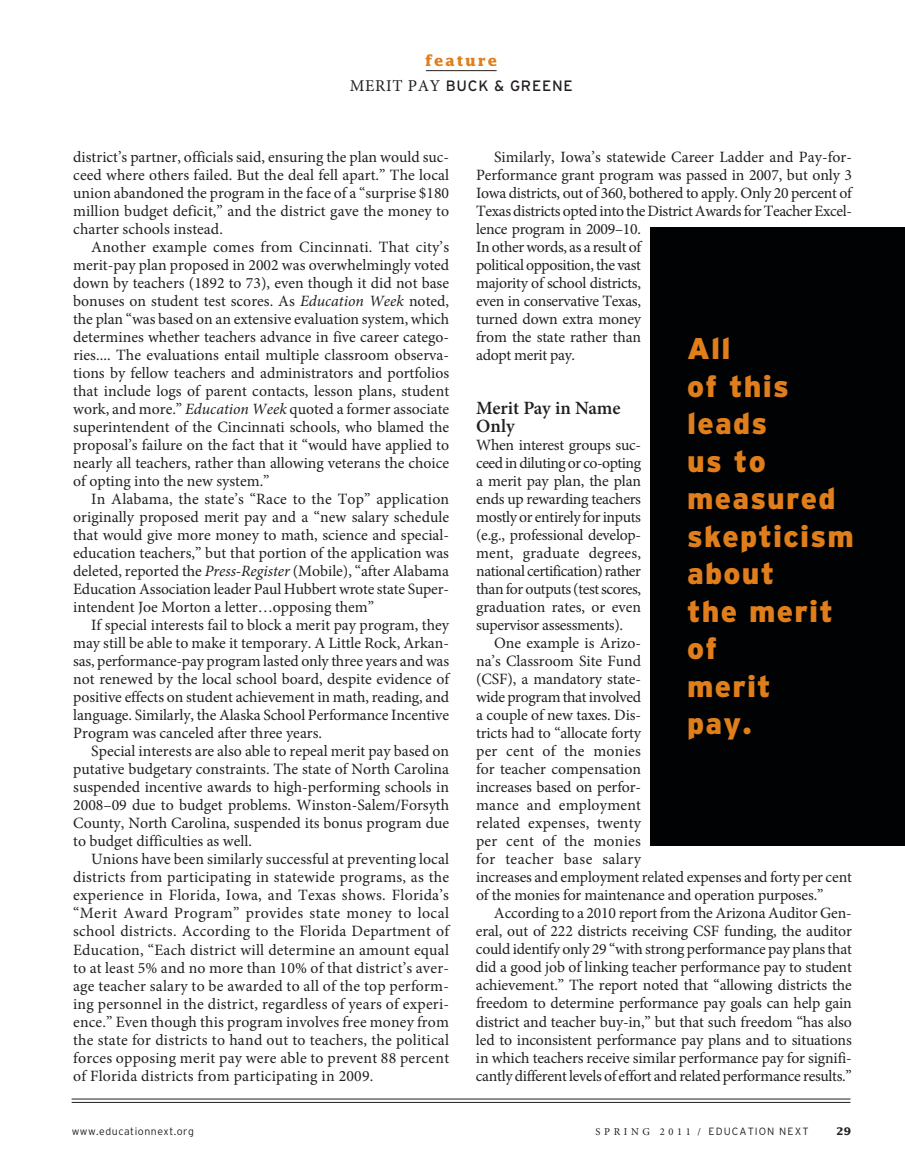
<style>
.page{position:relative;width:905px;height:1175px;background:#fff}
.page>*{position:absolute;margin:0;border:0;box-sizing:border-box;transform-origin:0 0}
.t1{font:900 30px/37.5px "Interstate";letter-spacing:.04em;color:#df7e1a}
.t2{font:600 18.75px/18px "Minion Pro";letter-spacing:-.005em;color:#231f20}
.t3{font:15.75px/18px "Minion Pro";letter-spacing:-.01em;color:#231f20;text-align:justify}
.t4{font:15px "Interstate";letter-spacing:.05em;color:#231f20}
.t5{font:700 15px "Lucida";letter-spacing:.12em;color:#df7e1a}
.t6{font:300 10.5px "Interstate";letter-spacing:.1em;color:#231f20}
.t7{font:300 10.5px "Interstate";letter-spacing:.05em;color:#231f20}
.t8{font:700 10.5px "Lucida";color:#231f20}
.s1{font-family:"Minion Pro";font-size:16.5px}
.s2{font-style:italic}
.s3{font-family:"Minion Pro";font-weight:400}
</style>
<div class="page">
<hr style="left:72px;top:1102px;width:778px;height:1px;background:#231f20">
<hr style="left:72px;top:1098px;width:778px;height:1px;background:#231f20">
<hr style="left:426px;top:70px;width:70px;height:1px;background:#231f20">
<div style="left:650px;top:227px;width:254px;height:618px;background:#010203"></div>
<p class="t5" style="left:425px;top:51px;width:74px">feature</p>
<p class="t4" style="left:350px;top:78px;width:224px"><span class="s1">MERIT PAY</span> BUCK &amp; GREENE</p>
<p class="t3" style="left:73px;top:148px;width:377px">district’s partner, officials said, ensuring the plan would suc&shy;ceed where others failed. But the deal fell apart.” The local union abandoned the program in the face of a “surprise $180 million budget deficit,” and the district gave the money to charter schools instead.</p>
<p class="t3" style="left:73px;top:238px;width:377px;text-indent:18px">Another example comes from Cincinnati. That city’s merit-pay plan proposed in 2002 was overwhelmingly voted down by teachers (1892 to 73), even though it did not base bonuses on student test scores. As <span class="s2">Education Week</span> noted, the plan “was based on an extensive evaluation system, which determines whether teachers advance in five career catego&shy;ries.... The evaluations entail multiple classroom observa&shy;tions by fellow teachers and administrators and portfolios that include logs of parent contacts, lesson plans, student work, and more.” <span class="s2">Education Week</span> quoted a former associate superintendent of the Cincinnati schools, who blamed the proposal’s failure on the fact that it “would have applied to nearly all teachers, rather than allowing veterans the choice of opting into the new system.”</p>
<p class="t3" style="left:73px;top:490px;width:377px;text-indent:18px">In Alabama, the state’s “Race to the Top” application originally proposed merit pay and a “new salary schedule that would give more money to math, science and special&shy;education teachers,” but that portion of the application was deleted, reported the <span class="s2">Press-Register</span> (Mobile), “after Alabama Education Association leader Paul Hubbert wrote state Super&shy;intendent Joe Morton a letter…opposing them”</p>
<p class="t3" style="left:73px;top:616px;width:377px;text-indent:18px">If special interests fail to block a merit pay program, they may still be able to make it temporary. A Little Rock, Arkan&shy;sas, performance-pay program lasted only three years and was not renewed by the local school board, despite evidence of positive effects on student achievement in math, reading, and language. Similarly, the Alaska School Performance Incentive Program was canceled after three years.</p>
<p class="t3" style="left:73px;top:742px;width:377px;text-indent:18px">Special interests are also able to repeal merit pay based on putative budgetary constraints. The state of North Carolina suspended incentive awards to high-performing schools in 2008–09 due to budget problems. Winston-Salem/Forsyth County, North Carolina, suspended its bonus program due to budget difficulties as well.</p>
<p class="t3" style="left:73px;top:850px;width:377px;text-indent:18px">Unions have been similarly successful at preventing local districts from participating in statewide programs, as the experience in Florida, Iowa, and Texas shows. Florida’s “Merit Award Program” provides state money to local school districts. According to the Florida Department of Education, “Each district will determine an amount equal to at least 5% and no more than 10% of that district’s aver&shy;age teacher salary to be awarded to all of the top perform&shy;ing personnel in the district, regardless of years of experi&shy;ence.” Even though this program involves free money from the state for districts to hand out to teachers, the political forces opposing merit pay were able to prevent 88 percent of Florida districts from participating in 2009.</p>
<p class="t3" style="left:476px;top:148px;width:377px;text-align:left;text-indent:18px">Similarly, Iowa’s statewide Career Ladder and Pay-for-Performance grant program was passed in 2007, but only 3<br>Iowa districts, out of 360, bothered to apply. Only 20 percent of Texas districts opted into the District Awards for Teacher Excel&shy;lence program in 2009–10.<br>In other words, as a result of<br>political opposition, the vast<br>majority of school districts,<br>even in conservative Texas,<br>turned down extra money<br>from the state rather than<br>adopt merit pay.</p>
<p class="t2" style="left:476px;top:399px;width:146px">Merit Pay in Name<br>Only</p>
<p class="t3" style="left:476px;top:436px;width:166px">When interest groups suc&shy;ceedindilutingor co-opting a merit pay plan, the plan ends up rewarding teachers mostly or entirely for inputs (e.g., professional develop&shy;ment, graduate degrees, national certification)rather than for outputs (test scores, graduation rates, or even supervisor assessments).</p>
<p class="t3" style="left:476px;top:634px;width:377px;text-align:left;text-indent:18px">One example is Arizo-<br>na’s Classroom Site Fund<br>(CSF), a mandatory state-<br>wide program that involved<br>a couple of new taxes. Dis-<br>tricts had to “allocate forty<br>per cent of the monies<br>for teacher compensation<br>increases based on perfor-<br>mance and employment<br>related expenses, twenty<br>per cent of the monies<br>for teacher base salary<br>increases and employment related expenses and forty per cent of the monies for maintenance and operation purposes.”</p>
<p class="t3" style="left:476px;top:904px;width:377px;text-indent:18px">According to a 2010 report from the Arizona Auditor Gen&shy;eral, out of 222 districts receiving CSF funding, the auditor could identify only 29 “with strong performance pay plans that did a good job of linking teacher performance pay to student achievement.” The report noted that “allowing districts the freedom to determine performance pay goals can help gain district and teacher buy-in,” but that such freedom “has also led to inconsistent performance pay plans and to situations in which teachers receive similar performance pay for signifi&shy;cantly different levels of effort and related performance results.”</p>
<h1 class="t1" style="left:687px;top:330px;width:168px">All<br>of this leads<br>us to measured skepticism about<br>the merit of<br>merit<br>pay.</h1>
<p class="t7" style="left:72px;top:1125px;width:124px">www.educationnext.org</p>
<p class="t6" style="left:595px;top:1125px;width:215px"><span class="s3">S P R I N G 2 0 1 1 /</span> EDUCATION NEXT</p>
<p class="t8" style="left:836px;top:1124px;width:16px">29</p>
</div>
